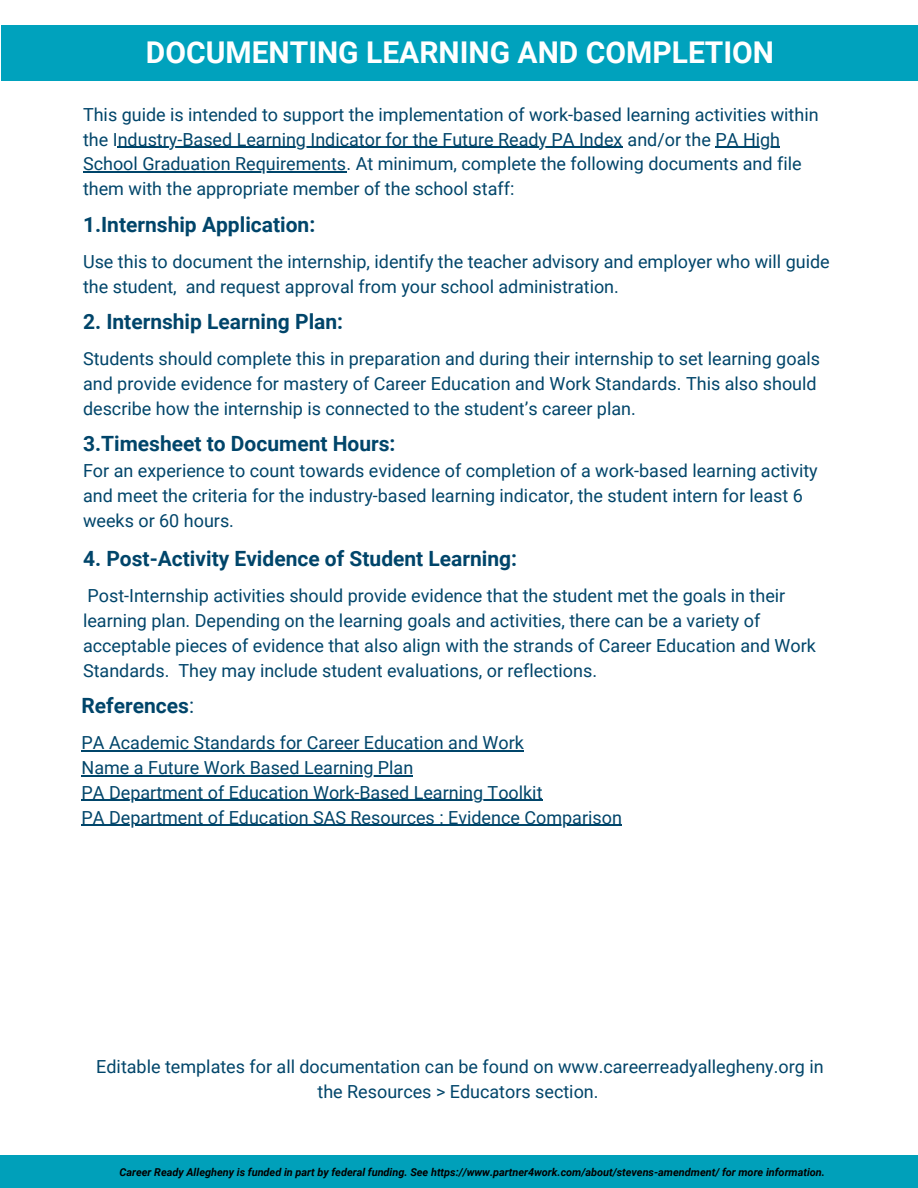
<style>
.page{position:relative;width:918px;height:1188px;background:#fff}
.page>*{position:absolute;margin:0;border:0;box-sizing:border-box;transform-origin:0 0}
.t1{font:700 30px "Roboto";color:#fff}
.t2{font:700 21px "Roboto";color:#00456a}
.t3{font:18px/24.8px "Roboto";color:#00456a}
.t4{font:italic 700 10.95px "Roboto";color:#000}
.s1{font-weight:400}
</style>
<div class="page">
<hr style="left:118px;top:147px;width:505px;height:1px;background:#00456a">
<hr style="left:716px;top:147px;width:64px;height:1px;background:#00456a">
<hr style="left:83px;top:171px;width:263px;height:2px;background:#00456a">
<div style="left:1px;top:26px;width:917px;height:55px;background:#00a2bd"></div>
<hr style="left:82px;top:750px;width:442px;height:2px;background:#00456a">
<hr style="left:82px;top:775px;width:331px;height:1px;background:#00456a">
<hr style="left:82px;top:800px;width:461px;height:1px;background:#00456a">
<hr style="left:82px;top:825px;width:353px;height:1px;background:#00456a">
<hr style="left:435px;top:825px;width:187px;height:1px;background:#00456a">
<div style="left:0;top:1156px;width:918px;height:32px;background:#00a0ba"></div>
<h4 class="t1" style="left:146px;top:35px;width:630px">DOCUMENTING LEARNING AND COMPLETION</h4>
<h1 class="t3" style="left:83px;top:102px;width:737px">This guide is intended to support the implementation of work-based learning activities within the Industry-Based Learning Indicator for the Future Ready PA Index and/or the PA High</h1>
<h4 class="t3" style="left:83px;top:152px;width:720px">School Graduation Requirements. At minimum, complete the following documents and file them with the appropriate member of the school staff:</h4>
<h3 class="t2" style="left:83px;top:212px;width:234px">1.Internship Application:</h3>
<h4 class="t3" style="left:83px;top:249px;width:748px">Use this to document the internship, identify the teacher advisory and employer who will guide the student, and request approval from your school administration.</h4>
<h2 class="t2" style="left:83px;top:310px;width:262px">2. Internship Learning Plan:</h2>
<h4 class="t3" style="left:83px;top:347px;width:739px">Students should complete this in preparation and during their internship to set learning goals and provide evidence for mastery of Career Education and Work Standards. This also should describe how the internship is connected to the student’s career plan.</h4>
<h2 class="t2" style="left:83px;top:432px;width:314px">3.Timesheet to Document Hours:</h2>
<h2 class="t3" style="left:83px;top:459px;width:736px">For an experience to count towards evidence of completion of a work-based learning activity and meet the criteria for the industry-based learning indicator, the student intern for least 6 weeks or 60 hours.</h2>
<h4 class="t2" style="left:83px;top:547px;width:436px">4. Post-Activity Evidence of Student Learning:</h4>
<h4 class="t3" style="left:83px;top:584px;width:734px">Post-Internship activities should provide evidence that the student met the goals in their learning plan. Depending on the learning goals and activities, there can be a variety of acceptable pieces of evidence that also align with the strands of Career Education and Work Standards. They may include student evaluations, or reflections.</h4>
<p class="t2" style="left:82px;top:694px;width:114px">References<span class="s1">:</span></p>
<p class="t3" style="left:82px;top:731px;width:542px">PA Academic Standards for Career Education and Work<br>Name a Future Work Based Learning Plan<br>PA Department of Education Work-Based Learning Toolkit<br>PA Department of Education SAS Resources : Evidence Comparison</p>
<p class="t3" style="left:96px;top:1054px;width:729px;text-align:center">Editable templates for all documentation can be found on www.careerreadyallegheny.org in the Resources &gt; Educators section.</p>
<p class="t4" style="left:120px;top:1166px;width:707px">Career Ready Allegheny is funded in part by federal funding. See https://www.partner4work.com/about/stevens-amendment/ for more information.</p>
</div>
